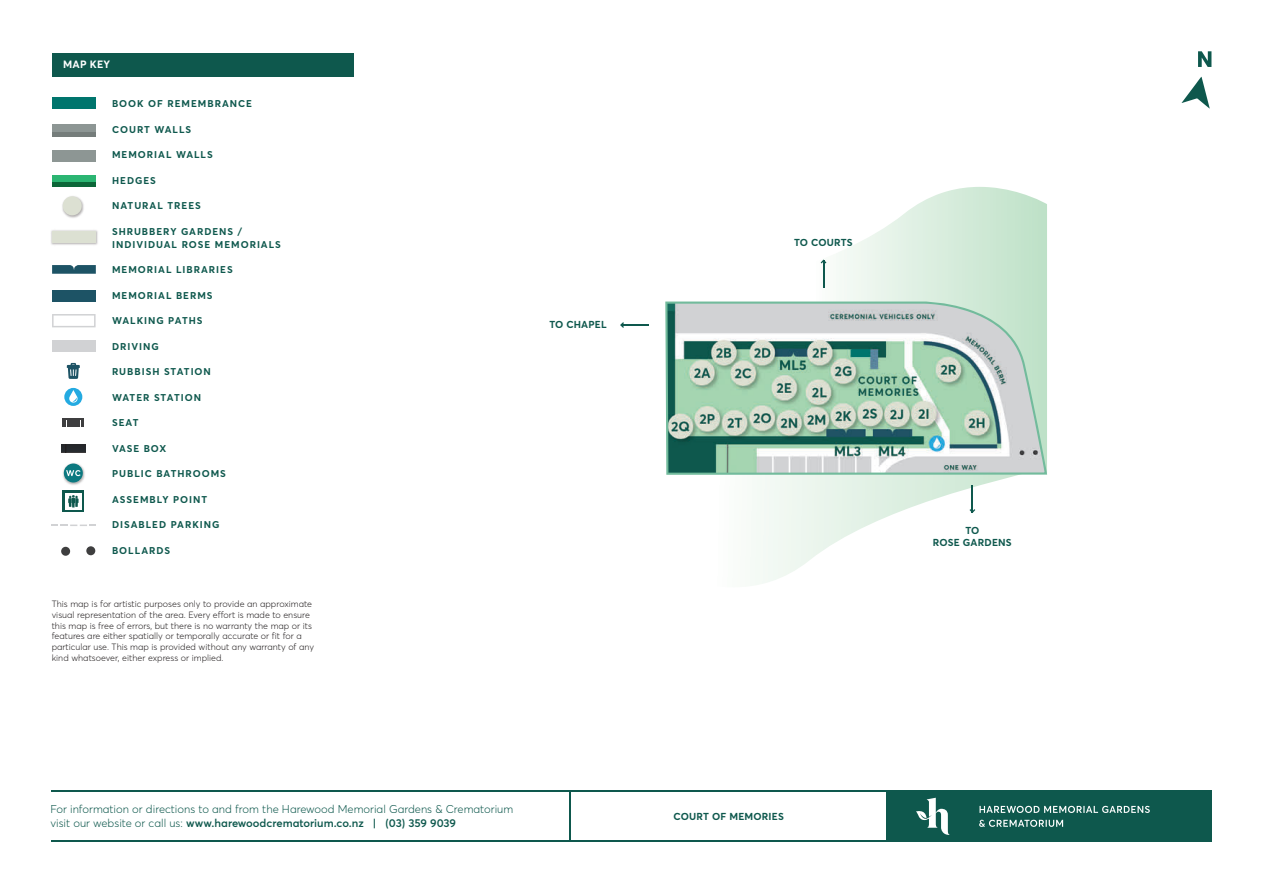
<style>
.page{position:relative;width:1263px;height:893px;background:#fff}
.page>*{position:absolute;margin:0;border:0;box-sizing:border-box;transform-origin:0 0}
.t1{font:300 11.25px/13.5px "Averta";color:#0e584d}
.t2{font:700 10.5px "Averta";letter-spacing:.02em;color:#fff}
.t3{font:700 10.05px/12px "Averta";letter-spacing:.02em;color:#0e584d;text-align:center}
.t4{font:700 9.75px/12.8px "Averta";letter-spacing:.1em;color:#0e584d}
.t5{font:300 9px/10.8px "Averta";color:#231f20}
.s1{font-weight:600}
</style>
<div class="page">
<svg style="left:666px;top:301px;width:352px;height:284px"></svg>
<svg style="left:683px;top:187px;width:364px;height:115px"></svg>
<svg style="left:665px;top:302px;width:382px;height:173px;background:#a7c3b5"></svg>
<hr style="left:621px;top:324px;width:27px;height:2px;background:#0e584d">
<svg style="left:620px;top:322px;width:4px;height:6px"></svg>
<svg style="left:821px;top:259px;width:5px;height:28px"></svg>
<svg style="left:969px;top:485px;width:6px;height:28px"></svg>
<svg style="left:1181px;top:77px;width:29px;height:32px"></svg>
<svg style="left:1198px;top:51px;width:13px;height:16px"></svg>
<div style="left:887px;top:791px;width:325px;height:51px;background:#0e584d"></div>
<svg style="left:979px;top:820px;width:84px;height:7px"></svg>
<svg style="left:979px;top:806px;width:171px;height:7px"></svg>
<hr style="left:51px;top:791px;width:1161px;height:1px;background:#0e584d">
<hr style="left:51px;top:841px;width:1161px;height:1px;background:#0e584d">
<hr style="left:570px;top:791px;width:1px;height:51px;background:#0e584d">
<svg style="left:916px;top:798px;width:33px;height:37px"></svg>
<div style="left:52px;top:53px;width:301px;height:23px;background:#0e584d"></div>
<div style="left:52px;top:290px;width:44px;height:12px;background:#1d5365"></div>
<svg style="left:52px;top:314px;width:44px;height:13px"></svg>
<div style="left:52px;top:340px;width:44px;height:12px;background:#d1d2d4"></div>
<div style="left:64px;top:388px;width:18px;height:18px;background:#24aae1;border-radius:50%"></div>
<svg style="left:69px;top:390px;width:9px;height:13px"></svg>
<img style="left:62px;top:196px;width:22px;height:22px">
<div style="left:63px;top:196px;width:19px;height:19px;background:#dce0d2;border-radius:50%"></div>
<img style="left:63px;top:463px;width:22px;height:22px">
<div style="left:64px;top:463px;width:19px;height:19px;background:#0c7980;border-radius:50%"></div>
<svg style="left:66px;top:470px;width:15px;height:6px"></svg>
<img style="left:51px;top:230px;width:47px;height:15px">
<div style="left:52px;top:231px;width:44px;height:12px;background:#dce0d2"></div>
<div style="left:52px;top:175px;width:44px;height:10px;background:#2bb572"></div>
<div style="left:52px;top:182px;width:44px;height:5px;background:#0c6638"></div>
<svg style="left:63px;top:419px;width:21px;height:8px"></svg>
<svg style="left:52px;top:265px;width:44px;height:9px"></svg>
<svg style="left:67px;top:363px;width:13px;height:16px"></svg>
<div style="left:52px;top:124px;width:44px;height:8px;background:#8d9694"></div>
<hr style="left:52px;top:132px;width:44px;height:4px;background:#757d7b">
<div style="left:61px;top:444px;width:24px;height:8px;background:#25282c"></div>
<div style="left:63px;top:490px;width:21px;height:22px;background:#0e584d"></div>
<div style="left:65px;top:493px;width:17px;height:17px;background:#fff"></div>
<svg style="left:68px;top:495px;width:11px;height:13px"></svg>
<div style="left:52px;top:98px;width:44px;height:11px;background:#00756d"></div>
<div style="left:52px;top:150px;width:44px;height:12px;background:#8d9694"></div>
<svg style="left:52px;top:525px;width:44px;height:1px"></svg>
<div style="left:61px;top:547px;width:9px;height:9px;background:#3e3e3f;border-radius:50%"></div>
<div style="left:86px;top:546px;width:9px;height:9px;background:#3e3e3f;border-radius:50%"></div>
<p class="t2" style="left:63px;top:58px;width:48px">MAP KEY</p>
<p class="t4" style="left:112px;top:97px;width:142px">BOOK OF REMEMBRANCE</p>
<p class="t4" style="left:112px;top:123px;width:81px">COURT WALLS</p>
<p class="t4" style="left:112px;top:148px;width:102px">MEMORIAL WALLS</p>
<p class="t4" style="left:112px;top:174px;width:45px">HEDGES</p>
<p class="t4" style="left:112px;top:199px;width:90px">NATURAL TREES</p>
<p class="t4" style="left:112px;top:225px;width:170px">SHRUBBERY GARDENS /<br>INDIVIDUAL ROSE MEMORIALS</p>
<p class="t4" style="left:112px;top:263px;width:122px">MEMORIAL LIBRARIES</p>
<p class="t4" style="left:112px;top:289px;width:102px">MEMORIAL BERMS</p>
<p class="t4" style="left:112px;top:314px;width:92px">WALKING PATHS</p>
<p class="t4" style="left:112px;top:340px;width:48px">DRIVING</p>
<p class="t4" style="left:112px;top:365px;width:100px">RUBBISH STATION</p>
<p class="t4" style="left:112px;top:391px;width:90px">WATER STATION</p>
<p class="t4" style="left:112px;top:416px;width:28px">SEAT</p>
<p class="t4" style="left:112px;top:442px;width:56px">VASE BOX</p>
<p class="t4" style="left:112px;top:467px;width:115px">PUBLIC BATHROOMS</p>
<p class="t4" style="left:112px;top:493px;width:97px">ASSEMBLY POINT</p>
<p class="t4" style="left:112px;top:518px;width:109px">DISABLED PARKING</p>
<p class="t4" style="left:112px;top:544px;width:60px">BOLLARDS</p>
<p class="t5" style="left:52px;top:598px;width:264px">This map is for artistic purposes only to provide an approximate visual representation of the area. Every effort is made to ensure this map is free of errors, but there is no warranty the map or its features are either spatially or temporally accurate or fit for a particular use. This map is provided without any warranty of any kind whatsoever, either express or implied.</p>
<p class="t3" style="left:549px;top:319px;width:59px">TO CHAPEL</p>
<p class="t1" style="left:50px;top:802px;width:464px">For information or directions to and from the Harewood Memorial Gardens &amp; Crematorium visit our website or call us: <span class="s1">www.harewoodcrematorium.co.nz | (03) 359 9039</span></p>
<p class="t3" style="left:794px;top:237px;width:60px">TO COURTS</p>
<p class="t3" style="left:673px;top:810px;width:112px">COURT OF MEMORIES</p>
<p class="t3" style="left:933px;top:524px;width:80px">TO<br>ROSE GARDENS</p>
</div>
